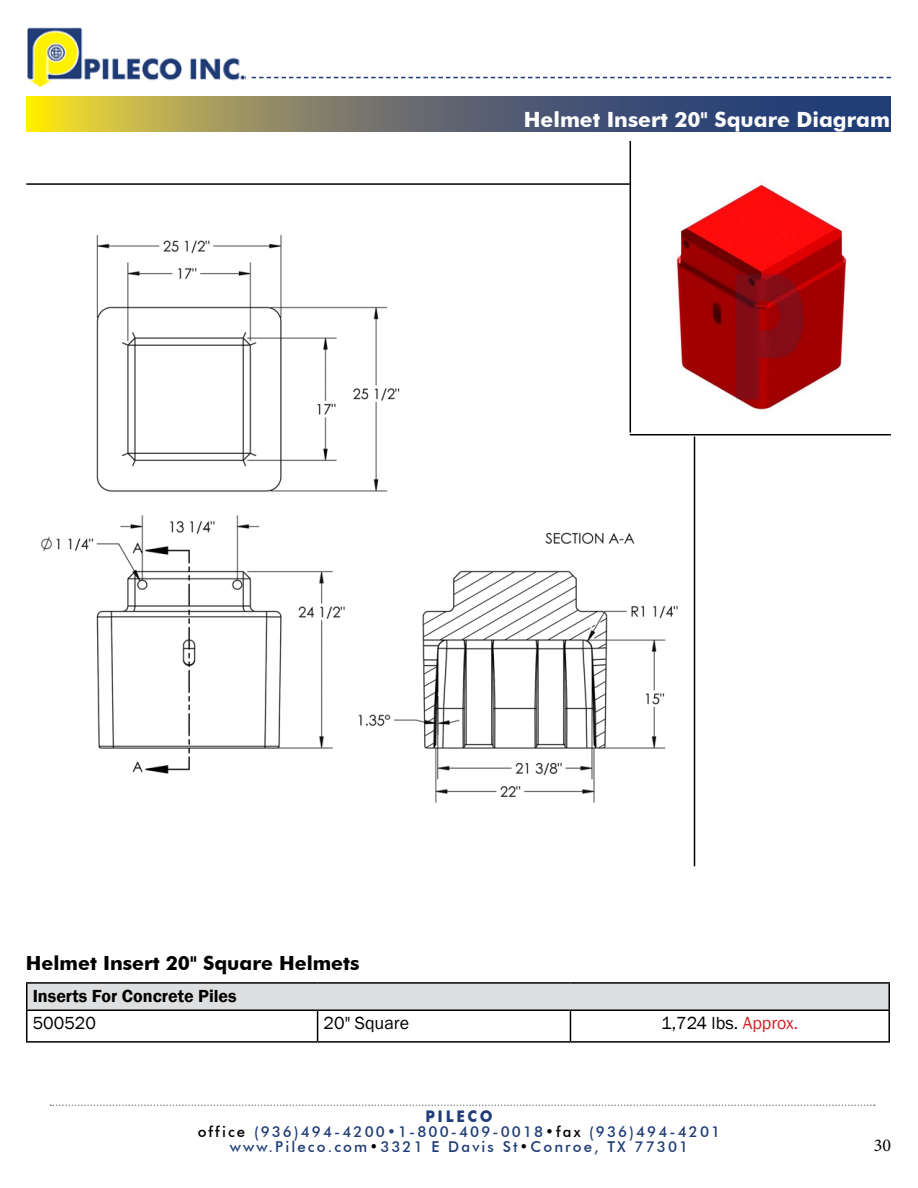
<style>
.page{position:relative;width:918px;height:1188px;background:#fff}
.page>*{position:absolute;margin:0;border:0;box-sizing:border-box;transform-origin:0 0}
.t1{font:700 21px "Futura BT";color:#fff}
.t2{font:700 19.5px "Futura BT";color:#000}
.t3{font:18px "Franklin Gothic";color:#000}
.t4{font:600 18px "Franklin Gothic";color:#000}
.t5{font:18px "Minion Pro";color:#000}
.t6{font:700 16.05px "Futura BT";letter-spacing:.18em;color:#203d76;scale:.93 1}
.t7{font:500 15px/15px "Futura BT";letter-spacing:.14em;color:#203d76;text-align:center}
.s1{color:#d2232a}
.s2{color:#000}
</style>
<div class="page">
<svg style="left:50px;top:1105px;width:825px;height:1px"></svg>
<img style="left:28px;top:27px;width:218px;height:61px">
<svg style="left:252px;top:77px;width:639px;height:1px"></svg>
<svg style="left:26px;top:97px;width:865px;height:35px;background:#6e7265"></svg>
<img style="left:40px;top:229px;width:648px;height:574px">
<hr style="left:630px;top:434px;width:261px;height:1px;background:#000">
<hr style="left:630px;top:141px;width:1px;height:292px;background:#000">
<hr style="left:26px;top:183px;width:605px;height:2px;background:#000">
<hr style="left:694px;top:437px;width:1px;height:429px;background:#000">
<img style="left:667px;top:184px;width:180px;height:230px">
<div style="left:27px;top:983px;width:862px;height:27px;background:#dedfe0"></div>
<hr style="left:888px;top:984px;width:2px;height:25px;background:#000">
<hr style="left:570px;top:1009px;width:320px;height:2px;background:#000">
<hr style="left:888px;top:1011px;width:2px;height:30px;background:#000">
<hr style="left:26px;top:1041px;width:292px;height:2px;background:#000">
<hr style="left:318px;top:1041px;width:252px;height:2px;background:#000">
<hr style="left:570px;top:1041px;width:320px;height:2px;background:#000">
<hr style="left:318px;top:1009px;width:252px;height:2px;background:#000">
<hr style="left:570px;top:1011px;width:1px;height:30px;background:#000">
<hr style="left:26px;top:982px;width:292px;height:2px;background:#000">
<svg style="left:26px;top:984px;width:1px;height:25px"></svg>
<hr style="left:318px;top:982px;width:252px;height:2px;background:#000">
<hr style="left:570px;top:982px;width:320px;height:2px;background:#000">
<hr style="left:26px;top:1009px;width:292px;height:2px;background:#000">
<hr style="left:26px;top:1011px;width:1px;height:30px;background:#000">
<hr style="left:317px;top:1011px;width:1px;height:30px;background:#000">
<h1 class="t1" style="left:524px;top:107px;width:368px">Helmet Insert 20" Square Diagram</h1>
<h2 class="t2" style="left:26px;top:951px;width:335px">Helmet Insert 20" Square Helmets</h2>
<p class="t4" style="left:33px;top:984px;width:205px">Inserts For Concrete Piles</p>
<p class="t3" style="left:33px;top:1012px;width:65px">500520</p>
<p class="t3" style="left:324px;top:1012px;width:87px">20" Square</p>
<p class="t3" style="left:661px;top:1012px;width:139px">1,724 lbs. <span class="s1">Approx.</span></p>
<p class="t6" style="left:425px;top:1106px;width:74px">PILECO</p>
<p class="t7" style="left:198px;top:1124px;width:524px"><span class="s2">office</span> (936)494-4200•1-800-409-0018<span class="s2">•fax</span> (936)494-4201 www.Pileco.com<span class="s2">•</span>3321 E Davis St<span class="s2">•</span>Conroe, TX 77301</p>
<p class="t5" style="left:874px;top:1133px;width:19px">30</p>
</div>
